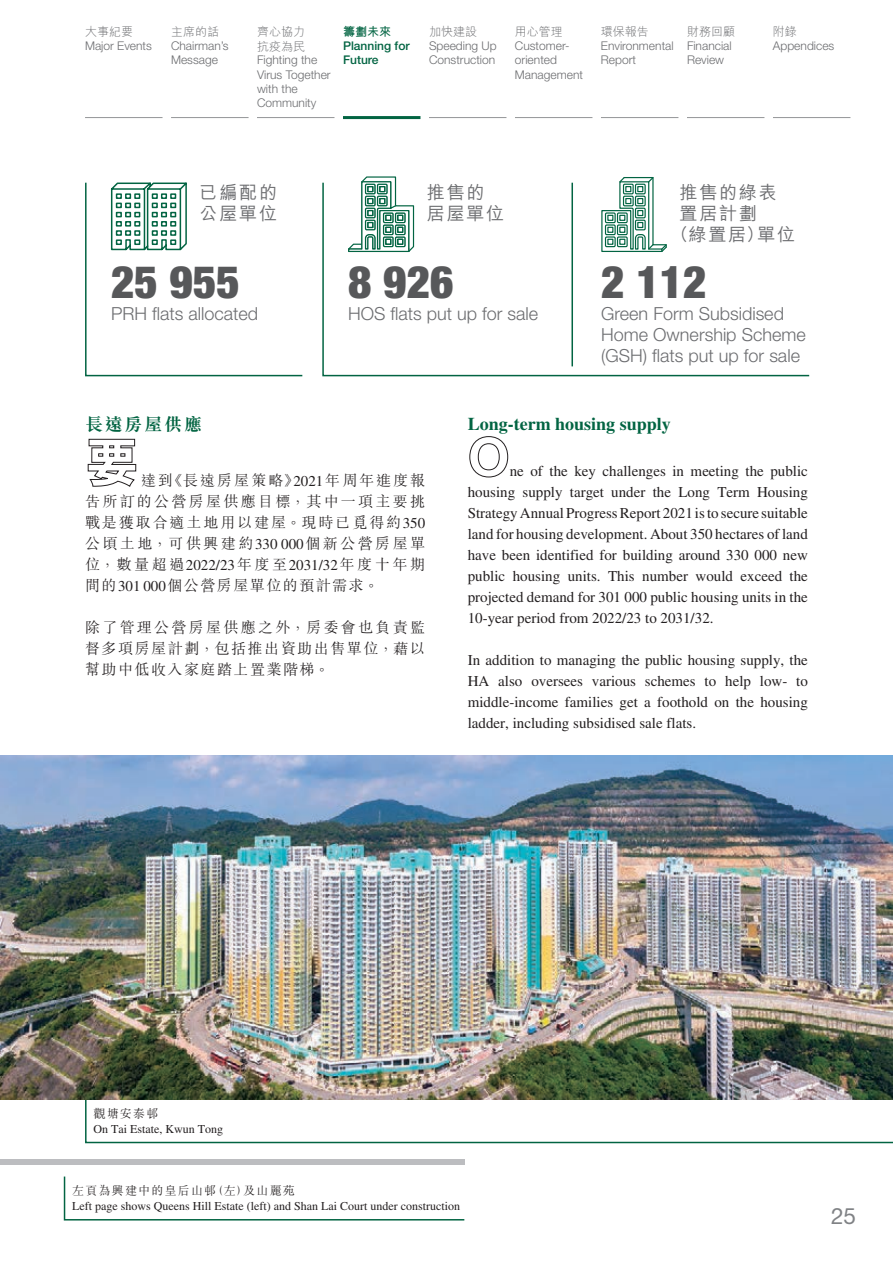
<style>
.page{position:relative;width:893px;height:1263px;background:#fff}
.page>*{position:absolute;margin:0;border:0;box-sizing:border-box;transform-origin:0 0}
.t1{font:900 condensed 45px "Helvetica Neue LT Std";color:#57585a}
.t2{font:22.5px "Helvetica Neue LT Std";color:#808285}
.t3{font:300 18px/21px "Helvetica Neue LT Std";color:#6c6d70}
.t4{font:500 18px/21px "M Hei HK";letter-spacing:.1em;color:#6c6d70}
.t5{font:700 18px "Times LT Std";color:#026442}
.t6{font:700 18px "M Sung HK";letter-spacing:.1em;color:#026442}
.t7{font:15px/21px "Times LT Std";color:#231f20;text-align:justify}
.t8{font:300 15px/21px "M Sung HK";letter-spacing:.105em;color:#231f20;text-align:justify}
.t9{font:300 12px/14.4px "Helvetica Neue LT Std";color:#6c6d70}
.t10{font:12px/15px "Times LT Std";color:#231f20}
.t11{font:300 12px/14.4px "M Hei HK";color:#6c6d70}
.t12{font:500 12px/14.4px "Helvetica Neue LT Std";color:#026442}
.t13{font:700 12px "M Hei HK";color:#026442}
.s1{font-family:"Times LT Std";font-weight:400}
.s2{font-family:"M Sung HK";font-weight:300}
</style>
<div class="page">
<hr style="left:85px;top:117px;width:78px;height:1px;background:#939598">
<hr style="left:171px;top:117px;width:78px;height:1px;background:#939598">
<hr style="left:257px;top:117px;width:77px;height:1px;background:#939598">
<hr style="left:343px;top:116px;width:77px;height:3px;background:#026442">
<hr style="left:429px;top:117px;width:77px;height:1px;background:#939598">
<hr style="left:515px;top:117px;width:77px;height:1px;background:#939598">
<hr style="left:687px;top:117px;width:77px;height:1px;background:#939598">
<hr style="left:773px;top:117px;width:77px;height:1px;background:#939598">
<hr style="left:601px;top:117px;width:77px;height:1px;background:#939598">
<svg style="left:322px;top:182px;width:488px;height:195px"></svg>
<hr style="left:571px;top:183px;width:2px;height:183px;background:#026442">
<svg style="left:84px;top:1099px;width:809px;height:45px"></svg>
<svg style="left:63px;top:1176px;width:402px;height:45px"></svg>
<svg style="left:85px;top:182px;width:218px;height:195px"></svg>
<svg style="left:87px;top:438px;width:49px;height:49px"></svg>
<svg style="left:469px;top:436px;width:39px;height:42px"></svg>
<svg style="left:347px;top:176px;width:68px;height:77px"></svg>
<svg style="left:601px;top:177px;width:67px;height:76px"></svg>
<div style="left:0;top:1159px;width:464px;height:5px;background:#bcbdc0"></div>
<img style="left:0;top:755px;width:893px;height:344px">
<p class="t11" style="left:85px;top:24px;width:49px">大事紀要</p>
<p class="t9" style="left:85px;top:38px;width:68px">Major Events</p>
<p class="t11" style="left:171px;top:24px;width:49px">主席的話</p>
<p class="t9" style="left:171px;top:38px;width:59px">Chairman’s<br>Message</p>
<p class="t11" style="left:257px;top:24px;width:49px">齊心協力抗疫為民</p>
<p class="t9" style="left:257px;top:53px;width:75px">Fighting the<br>Virus Together with the<br>Community</p>
<p class="t13" style="left:343px;top:23px;width:49px">籌劃未來</p>
<p class="t12" style="left:343px;top:38px;width:68px">Planning for<br>Future</p>
<p class="t11" style="left:429px;top:24px;width:49px">加快建設</p>
<p class="t9" style="left:429px;top:38px;width:69px">Speeding Up<br>Construction</p>
<p class="t11" style="left:515px;top:24px;width:49px">用心管理</p>
<p class="t9" style="left:515px;top:38px;width:70px">Customer&shy;oriented<br>Management</p>
<p class="t11" style="left:601px;top:24px;width:49px">環保報告</p>
<p class="t9" style="left:601px;top:38px;width:74px">Environmental<br>Report</p>
<p class="t11" style="left:687px;top:24px;width:49px">財務回顧</p>
<p class="t9" style="left:687px;top:38px;width:46px">Financial<br>Review</p>
<p class="t11" style="left:773px;top:24px;width:25px">附錄</p>
<p class="t9" style="left:773px;top:38px;width:63px">Appendices</p>
<p class="t4" style="left:200px;top:180px;width:79px">已編配的公屋單位</p>
<p class="t1" style="left:111px;top:254px;width:130px">25 955</p>
<p class="t3" style="left:111px;top:303px;width:149px">PRH flats allocated</p>
<p class="t4" style="left:427px;top:180px;width:79px">推售的居屋單位</p>
<p class="t1" style="left:348px;top:254px;width:107px">8 926</p>
<p class="t3" style="left:348px;top:303px;width:192px">HOS flats put up for sale</p>
<p class="t4" style="left:679px;top:180px;width:99px">推售的綠表</p>
<p class="t4" style="left:679px;top:201px;width:79px">置居計劃</p>
<p class="t4" style="left:670px;top:222px;width:126px">（綠置居）單位</p>
<p class="t1" style="left:601px;top:254px;width:107px">2 112</p>
<p class="t3" style="left:601px;top:303px;width:206px">Green Form Subsidised<br>Home Ownership Scheme (GSH) flats put up for sale</p>
<p class="t6" style="left:85px;top:415px;width:118px">長遠房屋供應</p>
<p class="t8" style="left:85px;top:469px;width:342px;text-indent:56px">達到《長遠房屋策略》<span class="s1">2021</span>年周年進度報告所訂的公營房屋供應目標，其中一項主要挑戰是獲取合適土地用以建屋。現時已覓得約<span class="s1">350</span>公頃土地，可供興建約<span class="s1">330 000</span>個新公營房屋單位，數量超過<span class="s1">2022/23</span>年度至<span class="s1">2031/32</span>年度十年期間的<span class="s1">301 000</span>個公營房屋單位的預計需求。</p>
<p class="t8" style="left:85px;top:616px;width:342px">除了管理公營房屋供應之外，房委會也負責監督多項房屋計劃，包括推出資助出售單位，藉以幫助中低收入家庭踏上置業階梯。</p>
<p class="t5" style="left:468px;top:413px;width:205px">Long-term housing supply</p>
<p class="t7" style="left:468px;top:460px;width:342px;text-indent:42px">ne of the key challenges in meeting the public housing supply target under the Long Term Housing Strategy Annual Progress Report 2021 is to secure suitable land for housing development. About 350 hectares of land have been identified for building around 330 000 new public housing units. This number would exceed the projected demand for 301 000 public housing units in the 10-year period from 2022/23 to 2031/32.</p>
<p class="t7" style="left:468px;top:649px;width:342px">In addition to managing the public housing supply, the HA also oversees various schemes to help low- to middle-income families get a foothold on the housing ladder, including subsidised sale flats.</p>
<p class="t10" style="left:94px;top:1106px;width:131px"><span class="s2">觀塘安泰邨<br></span>On Tai Estate, Kwun Tong</p>
<p class="t10" style="left:72px;top:1183px;width:389px"><span class="s2">左頁為興建中的皇后山邨（左）及山麗苑<br></span>Left page shows Queens Hill Estate (left) and Shan Lai Court under construction</p>
<h2 class="t2" style="left:831px;top:1202px;width:27px">25</h2>
</div>
